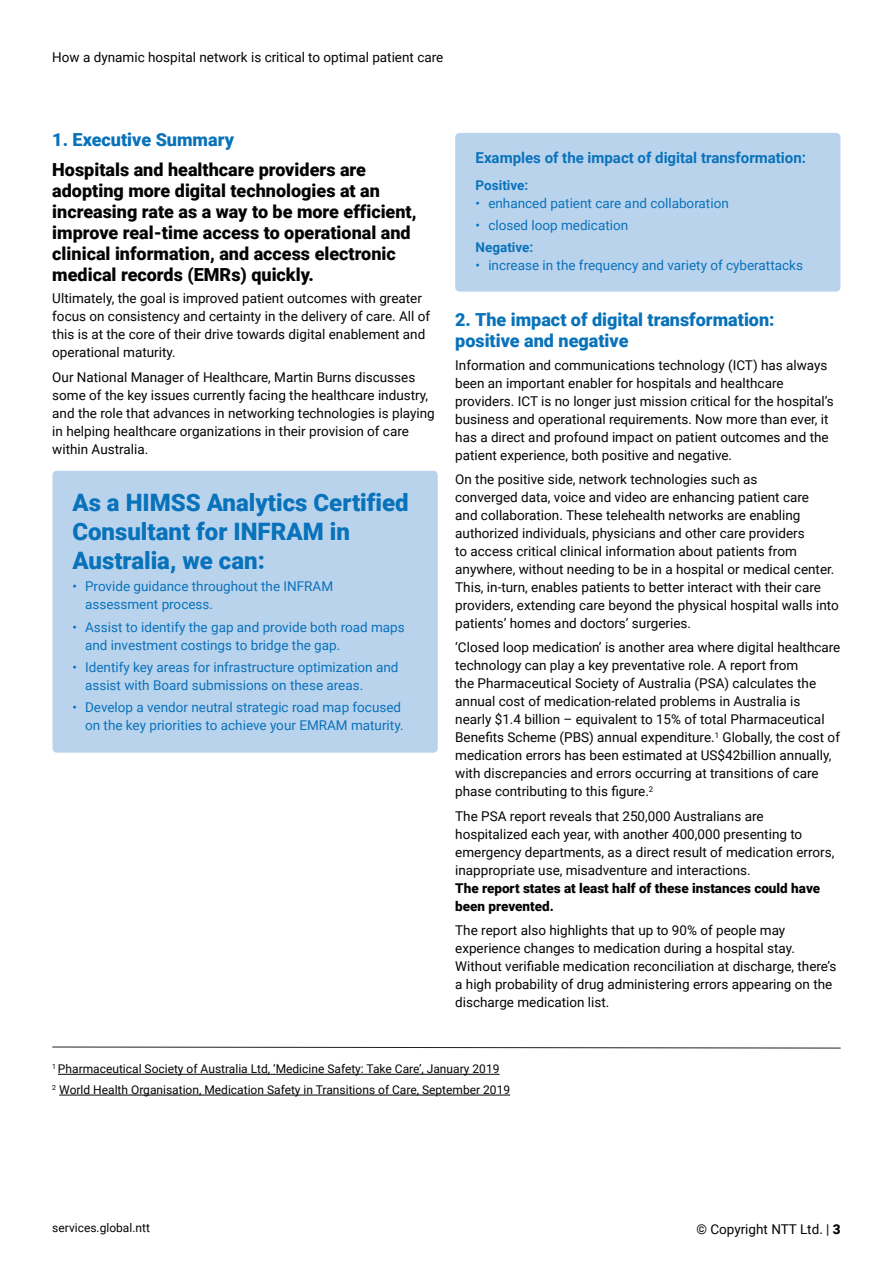
<style>
.page{position:relative;width:893px;height:1263px;background:#fff}
.page>*{position:absolute;margin:0;border:0;box-sizing:border-box;transform-origin:0 0}
.t1{font:900 24px/28.8px "Roboto";color:#0872ba}
.t2{font:900 18px/21px "Roboto";color:#040503}
.t3{font:900 18px/21px "Roboto";color:#0872ba}
.t4{font:700 15px "Roboto";color:#0872ba}
.t5{font:13.5px/18px "Roboto";color:#040503}
.t6{font:13.5px/18px "Roboto";color:#0872ba}
.t7{font:900 13.5px/18px "Roboto";color:#040503}
.t8{font:700 13.5px "Roboto";color:#0872ba}
.t9{font:12px/20.9px "Roboto";color:#040503}
.s1{font-weight:900}
</style>
<div class="page">
<div style="left:53px;top:471px;width:385px;height:282px;background:#bad3ed;border-radius:4px"></div>
<div style="left:455px;top:133px;width:385px;height:159px;background:#bad3ed;border-radius:4px"></div>
<svg style="left:52px;top:1046px;width:789px;height:3px"></svg>
<hr style="left:58px;top:1074px;width:441px;height:1px;background:#040503">
<hr style="left:59px;top:1095px;width:451px;height:1px;background:#040503">
<p class="t5" style="left:52px;top:48px;width:392px">How a dynamic hospital network is critical to optimal patient care</p>
<h2 class="t3" style="left:52px;top:129px;width:183px">1. Executive Summary</h2>
<p class="t2" style="left:52px;top:158px;width:366px">Hospitals and healthcare providers are adopting more digital technologies at an increasing rate as a way to be more efficient, improve real-time access to operational and clinical information, and access electronic medical records (EMRs) quickly.</p>
<p class="t5" style="left:52px;top:289px;width:379px">Ultimately, the goal is improved patient outcomes with greater focus on consistency and certainty in the delivery of care. All of this is at the core of their drive towards digital enablement and operational maturity.</p>
<p class="t5" style="left:52px;top:367px;width:384px">Our National Manager of Healthcare, Martin Burns discusses some of the key issues currently facing the healthcare industry, and the role that advances in networking technologies is playing in helping healthcare organizations in their provision of care within Australia.</p>
<h1 class="t1" style="left:72px;top:488px;width:338px">As a HIMSS Analytics Certified<br>Consultant for INFRAM in<br>Australia, we can:</h1>
<p class="t6" style="left:85px;top:577px;width:250px;text-indent:-13px">• Provide guidance throughout the INFRAM assessment process.</p>
<p class="t6" style="left:85px;top:617px;width:321px;text-indent:-13px">• Assist to identify the gap and provide both road maps and investment costings to bridge the gap.</p>
<p class="t6" style="left:85px;top:657px;width:315px;text-indent:-13px">• Identify key areas for infrastructure optimization and assist with Board submissions on these areas.</p>
<p class="t6" style="left:72px;top:698px;width:333px;text-align:right">• Develop a vendor neutral strategic road map focused on the key priorities to achieve your EMRAM maturity.</p>
<p class="t4" style="left:476px;top:148px;width:332px">Examples of the impact of digital transformation:</p>
<p class="t8" style="left:476px;top:176px;width:54px">Positive:</p>
<p class="t6" style="left:476px;top:194px;width:255px">• enhanced patient care and collaboration</p>
<p class="t6" style="left:476px;top:216px;width:154px">• closed loop medication</p>
<p class="t8" style="left:476px;top:238px;width:59px">Negative:</p>
<p class="t6" style="left:476px;top:256px;width:329px">• increase in the frequency and variety of cyberattacks</p>
<h2 class="t3" style="left:455px;top:309px;width:321px">2. The impact of digital transformation: positive and negative</h2>
<p class="t5" style="left:455px;top:355px;width:380px">Information and communications technology (ICT) has always been an important enabler for hospitals and healthcare providers. ICT is no longer just mission critical for the hospital’s business and operational requirements. Now more than ever, it has a direct and profound impact on patient outcomes and the patient experience, both positive and negative.</p>
<p class="t5" style="left:455px;top:470px;width:385px">On the positive side, network technologies such as<br>converged data, voice and video are enhancing patient care<br>and collaboration. These telehealth networks are enabling authorized individuals, physicians and other care providers<br>to access critical clinical information about patients from anywhere, without needing to be in a hospital or medical center.<br>This, in-turn, enables patients to better interact with their care providers, extending care beyond the physical hospital walls into patients’ homes and doctors’ surgeries.</p>
<p class="t5" style="left:455px;top:638px;width:387px">‘Closed loop medication’ is another area where digital healthcare technology can play a key preventative role. A report from<br>the Pharmaceutical Society of Australia (PSA) calculates the annual cost of medication-related problems in Australia is<br>nearly $1.4 billion – equivalent to 15% of total Pharmaceutical Benefits Scheme (PBS) annual expenditure.<sup>1</sup> Globally, the cost of medication errors has been estimated at US$42billion annually, with discrepancies and errors occurring at transitions of care phase contributing to this figure.<sup>2</sup></p>
<p class="t5" style="left:455px;top:806px;width:381px">The PSA report reveals that 250,000 Australians are hospitalized each year, with another 400,000 presenting to emergency departments, as a direct result of medication errors, inappropriate use, misadventure and interactions.</p>
<p class="t7" style="left:455px;top:878px;width:366px">The report states at least half of these instances could have been prevented.</p>
<p class="t5" style="left:455px;top:921px;width:383px">The report also highlights that up to 90% of people may experience changes to medication during a hospital stay.<br>Without verifiable medication reconciliation at discharge, there’s a high probability of drug administering errors appearing on the discharge medication list.</p>
<p class="t9" style="left:52px;top:1058px;width:459px"><sup>1</sup> Pharmaceutical Society of Australia Ltd, ‘Medicine Safety: Take Care’, January 2019<br><sup>2</sup> World Health Organisation, Medication Safety in Transitions of Care, September 2019</p>
<p class="t9" style="left:52px;top:1217px;width:99px">services.global.ntt</p>
<p class="t5" style="left:696px;top:1219px;width:146px">© Copyright NTT Ltd. | <span class="s1">3</span></p>
</div>
